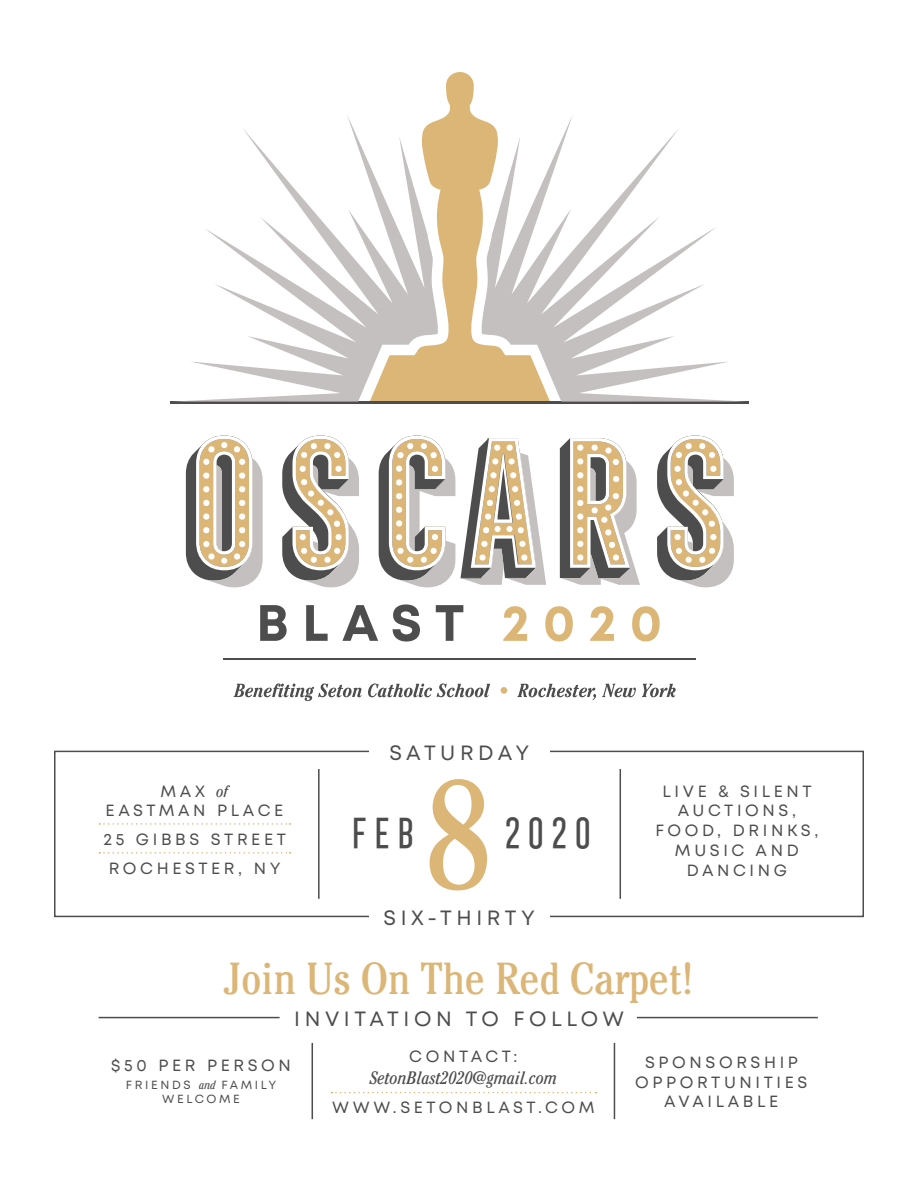
<style>
.page{position:relative;width:918px;height:1188px;background:#fff}
.page>*{position:absolute;margin:0;border:0;box-sizing:border-box;transform-origin:0 0}
.t1{font:condensed 153px "Cheltenham";color:#dcb677}
.t2{font:condensed 44.85px "Cheltenham";color:#dcb677}
.t3{font:42.6px "Frontage Condensed";color:#4d4d4d}
.t4{font:21px "Mont";letter-spacing:.22em;color:#4d4d4d}
.t5{font:21px "Mont";letter-spacing:.2em;color:#4d4d4d}
.t6{font:italic condensed 18px "Cheltenham";color:#4d4d4d}
.t7{font:16.5px/19.8px "Mont";letter-spacing:.22em;color:#4d4d4d;text-align:center}
.t8{font:12px "Mont";letter-spacing:.22em;color:#4d4d4d}
.s1{font-family:"Cheltenham";font-style:italic;font-stretch:condensed}
</style>
<div class="page">
<div style="left:54px;top:751px;width:810px;height:166px;border:2px solid #4d4d4d"></div>
<div style="left:369px;top:732px;width:180px;height:202px;background:#fff"></div>
<hr style="left:318px;top:769px;width:2px;height:130px;background:#4d4d4d">
<hr style="left:614px;top:1043px;width:1px;height:76px;background:#4d4d4d">
<hr style="left:312px;top:1043px;width:1px;height:76px;background:#4d4d4d">
<hr style="left:637px;top:1017px;width:181px;height:1px;background:#4d4d4d">
<hr style="left:99px;top:1017px;width:181px;height:1px;background:#4d4d4d">
<hr style="left:620px;top:769px;width:1px;height:130px;background:#4d4d4d">
<svg style="left:99px;top:823px;width:192px;height:2px"></svg>
<svg style="left:99px;top:852px;width:192px;height:2px"></svg>
<svg style="left:331px;top:1092px;width:265px;height:1px"></svg>
<svg style="left:186px;top:436px;width:77px;height:151px"></svg>
<svg style="left:282px;top:436px;width:77px;height:151px"></svg>
<svg style="left:379px;top:436px;width:76px;height:151px"></svg>
<svg style="left:461px;top:438px;width:85px;height:147px"></svg>
<svg style="left:560px;top:438px;width:80px;height:147px"></svg>
<svg style="left:657px;top:436px;width:77px;height:151px"></svg>
<svg style="left:438px;top:72px;width:44px;height:330px;fill:#dcb677"></svg>
<hr style="left:171px;top:402px;width:578px;height:2px;background:#4d4d4d">
<hr style="left:224px;top:658px;width:472px;height:2px;background:#4d4d4d">
<svg style="left:482px;top:117px;width:265px;height:285px"></svg>
<svg style="left:172px;top:116px;width:266px;height:286px"></svg>
<svg style="left:260px;top:605px;width:27px;height:36px"></svg>
<svg style="left:306px;top:605px;width:22px;height:36px"></svg>
<svg style="left:342px;top:605px;width:36px;height:36px"></svg>
<svg style="left:393px;top:604px;width:27px;height:38px"></svg>
<svg style="left:436px;top:605px;width:27px;height:36px"></svg>
<svg style="left:503px;top:606px;width:24px;height:35px"></svg>
<svg style="left:545px;top:606px;width:28px;height:35px"></svg>
<svg style="left:590px;top:606px;width:24px;height:35px"></svg>
<svg style="left:632px;top:606px;width:28px;height:35px"></svg>
<svg style="left:234px;top:683px;width:128px;height:18px"></svg>
<svg style="left:368px;top:683px;width:122px;height:14px"></svg>
<div style="left:501px;top:687px;width:6px;height:7px;background:#dcb677;border-radius:50%"></div>
<svg style="left:517px;top:684px;width:79px;height:16px"></svg>
<svg style="left:602px;top:684px;width:34px;height:13px"></svg>
<svg style="left:642px;top:684px;width:34px;height:13px"></svg>
<p class="t7" style="left:106px;top:782px;width:179px">MAX <span class="s1">of<br></span>EASTMAN PLACE</p>
<p class="t7" style="left:103px;top:830px;width:184px">25 GIBBS STREET</p>
<p class="t7" style="left:109px;top:859px;width:173px">ROCHESTER, NY</p>
<p class="t5" style="left:389px;top:742px;width:141px">SATURDAY</p>
<p class="t1" style="left:426px;top:744px;width:69px">8</p>
<p class="t3" style="left:347px;top:809px;width:71px">Feb</p>
<p class="t3" style="left:500px;top:809px;width:95px">2020</p>
<p class="t4" style="left:384px;top:907px;width:153px">SIX-THIRTY</p>
<p class="t7" style="left:655px;top:782px;width:164px">LIVE &amp; SILENT<br>AUCTIONS,<br>FOOD, DRINKS,<br>MUSIC AND<br>DANCING</p>
<p class="t2" style="left:224px;top:951px;width:472px">Join Us On The Red Carpet!</p>
<p class="t4" style="left:294px;top:1008px;width:331px">INVITATION TO FOLLOW</p>
<p class="t7" style="left:111px;top:1056px;width:181px">$50 PER PERSON</p>
<p class="t8" style="left:126px;top:1078px;width:152px">FRIENDS <span class="s1">and</span> FAMILY</p>
<p class="t8" style="left:162px;top:1093px;width:79px">WELCOME</p>
<p class="t7" style="left:409px;top:1048px;width:110px">CONTACT:</p>
<p class="t6" style="left:370px;top:1067px;width:189px">SetonBlast2020@gmail.com</p>
<p class="t7" style="left:332px;top:1098px;width:264px">WWW.SETONBLAST.COM</p>
<p class="t7" style="left:635px;top:1053px;width:174px">SPONSORSHIP<br>OPPORTUNITIES<br>AVAILABLE</p>
</div>
